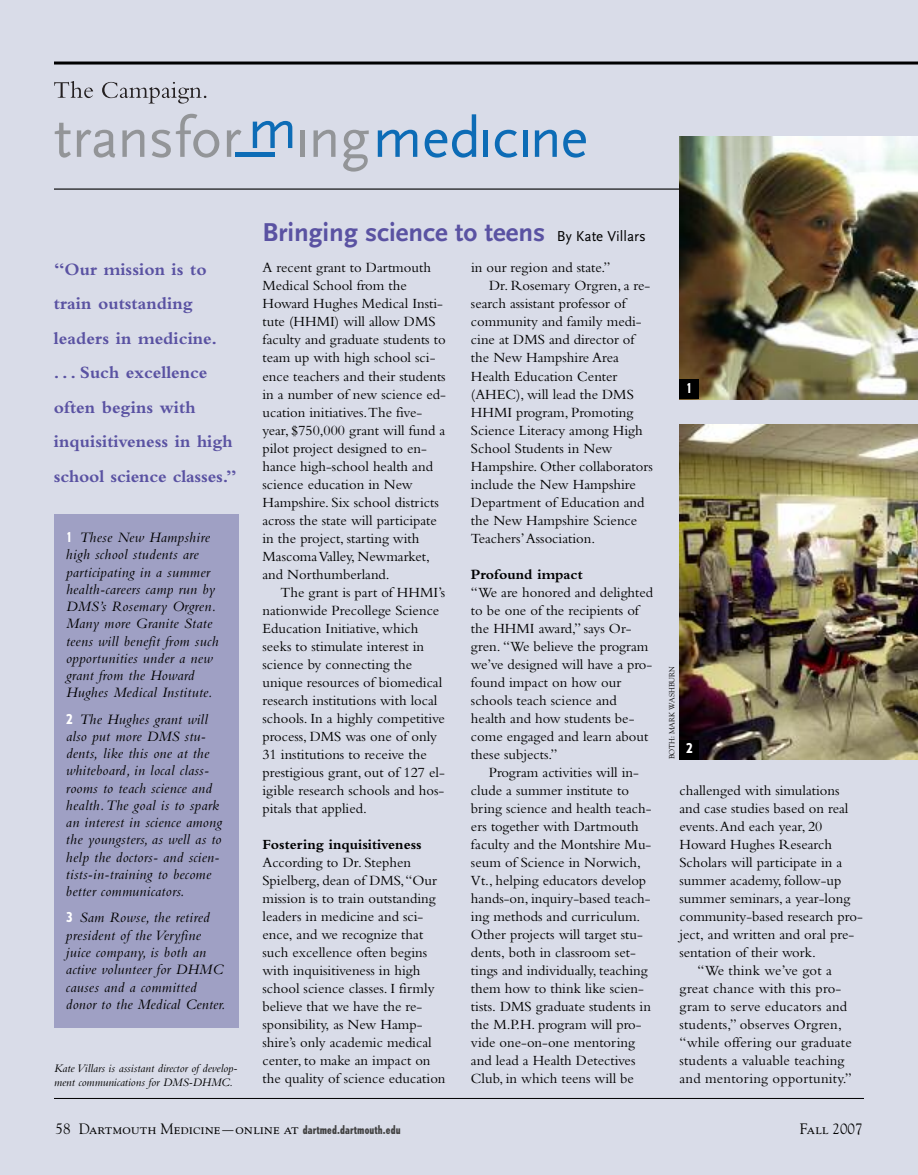
<style>
.page{position:relative;width:918px;height:1175px;background:#fff}
.page>*{position:absolute;margin:0;border:0;box-sizing:border-box;transform-origin:0 0}
.t1{font:700 27px "Scala Sans";color:#5a52a2}
.t2{font:700 18px/34.5px "Bembo";color:#5a52a2}
.t3{font:italic 15px/17.2px "Bembo";letter-spacing:.02em;color:#000}
.t4{font:15px "Goudy SC";color:#000}
.t5{font:14.7px/18px "Bembo";color:#000}
.t6{font:700 14.7px "Bembo";color:#000}
.t7{font:800 condensed 13.5px "Tempo";color:#fff}
.t8{font:italic 12px/13.5px "Bembo";color:#000}
.t9{font:7.5px "Goudy";color:#000}
.s1{font-family:"Tempo";font-weight:800;font-style:normal;font-stretch:condensed;font-size:13.5px;color:#fff}
.s2{font-weight:400;font-size:15px;color:#000}
.s3{font-family:"Goudy"}
.s4{font-family:"Tempo";font-weight:800;font-stretch:condensed;font-size:12px;color:#404040}
</style>
<div class="page">
<div style="left:0;top:0;width:918px;height:1174px;background:#d9dce8"></div>
<hr style="left:54px;top:1098px;width:810px;height:1px;background:#000">
<hr style="left:54px;top:62px;width:864px;height:2px;background:#000">
<hr style="left:54px;top:188px;width:864px;height:2px;background:#000">
<svg style="left:253px;top:121px;width:39px;height:27px"></svg>
<div style="left:236px;top:152px;width:39px;height:5px;background:#0d6cb6"></div>
<svg style="left:55px;top:123px;width:16px;height:35px"></svg>
<svg style="left:77px;top:130px;width:38px;height:28px"></svg>
<svg style="left:122px;top:130px;width:22px;height:27px"></svg>
<svg style="left:152px;top:114px;width:67px;height:44px"></svg>
<svg style="left:227px;top:130px;width:15px;height:27px"></svg>
<hr style="left:300px;top:130px;width:4px;height:27px;background:#939598">
<svg style="left:314px;top:130px;width:22px;height:27px"></svg>
<svg style="left:343px;top:130px;width:26px;height:42px"></svg>
<svg style="left:378px;top:130px;width:39px;height:27px"></svg>
<svg style="left:425px;top:114px;width:51px;height:44px"></svg>
<hr style="left:484px;top:130px;width:4px;height:27px;background:#0d6cb6">
<svg style="left:495px;top:130px;width:22px;height:28px"></svg>
<div style="left:523px;top:130px;width:5px;height:27px;background:#0d6cb6"></div>
<svg style="left:535px;top:130px;width:22px;height:27px"></svg>
<svg style="left:563px;top:130px;width:23px;height:28px"></svg>
<svg style="left:54px;top:81px;width:39px;height:17px"></svg>
<svg style="left:102px;top:82px;width:104px;height:22px"></svg>
<img style="left:680px;top:136px;width:238px;height:263px">
<div style="left:680px;top:380px;width:19px;height:19px;background:#000"></div>
<img style="left:680px;top:424px;width:238px;height:335px">
<div style="left:680px;top:740px;width:19px;height:19px;background:#000"></div>
<div style="left:54px;top:514px;width:184px;height:514px;background:#9fa0c4"></div>
<p class="t2" style="left:54px;top:253px;width:184px">“Our mission is to train outstanding leaders in medicine. ... Such excellence often begins with inquisitiveness in high school science classes.”</p>
<p class="t3" style="left:66px;top:530px;width:154px"><span class="s1">1</span> These New Hampshire high school students are participating in a summer health-careers camp run by<br>DMS’s Rosemary Orgren.<br>Many more Granite State teens will benefit from such opportunities under a new grant from the Howard<br>Hughes Medical Institute.</p>
<p class="t3" style="left:66px;top:711px;width:158px"><span class="s1">2</span> The Hughes grant will also put more DMS stu&shy;dents, like this one at the whiteboard, in local class&shy;rooms to teach science and health.The goal is to spark an interest in science among the youngsters, as well as to help the doctors- and scien&shy;tists-in-training to become better communicators.</p>
<p class="t3" style="left:66px;top:910px;width:161px"><span class="s1">3</span> Sam Rowse, the retired president of the Veryfine juice company, is both an active volunteer for DHMC causes and a committed donor to the Medical Center.</p>
<p class="t8" style="left:54px;top:1062px;width:185px">Kate Villars is assistant director of develop&shy;ment communications for DMS-DHMC.</p>
<h1 class="t1" style="left:262px;top:223px;width:385px">Bringing science to teens <span class="s2">By Kate Villars</span></h1>
<p class="t5" style="left:262px;top:260px;width:185px">A recent grant to Dartmouth<br>Medical School from the<br>Howard Hughes Medical Insti&shy;tute (HHMI) will allow DMS faculty and graduate students to team up with high school sci&shy;ence teachers and their students in a number of new science ed&shy;ucation initiatives.The five&shy;year, $750,000 grant will fund a pilot project designed to en&shy;hance high-school health and science education in New<br>Hampshire. Six school districts across the state will participate in the project, starting with<br>MascomaValley, Newmarket, and Northumberland.</p>
<p class="t5" style="left:262px;top:584px;width:184px;text-indent:18px">The grant is part of HHMI’s nationwide Precollege Science<br>Education Initiative, which seeks to stimulate interest in science by connecting the unique resources of biomedical research institutions with local schools. In a highly competitive process, DMS was one of only<br>31 institutions to receive the prestigious grant, out of 127 el&shy;igible research schools and hos&shy;pitals that applied.</p>
<p class="t6" style="left:262px;top:839px;width:161px">Fostering inquisitiveness</p>
<p class="t5" style="left:262px;top:854px;width:185px">According to Dr. Stephen<br>Spielberg, dean of DMS,“Our mission is to train outstanding leaders in medicine and sci&shy;ence, and we recognize that such excellence often begins with inquisitiveness in high school science classes. I firmly believe that we have the re&shy;sponsibility, as New Hamp&shy;shire’s only academic medical center, to make an impact on the quality of science education</p>
<p class="t5" style="left:471px;top:260px;width:141px">in our region and state.”</p>
<p class="t5" style="left:489px;top:278px;width:163px">Dr. Rosemary Orgren, a re-</p>
<p class="t5" style="left:471px;top:296px;width:156px">search assistant professor of</p>
<p class="t5" style="left:471px;top:314px;width:172px">community and family medi-</p>
<p class="t5" style="left:471px;top:332px;width:165px">cine at DMS and director of</p>
<p class="t5" style="left:471px;top:350px;width:149px">the New Hampshire Area</p>
<p class="t5" style="left:471px;top:368px;width:148px">Health Education Center</p>
<p class="t5" style="left:471px;top:386px;width:164px">(AHEC), will lead the DMS</p>
<p class="t5" style="left:471px;top:404px;width:164px">HHMI program, Promoting</p>
<p class="t5" style="left:471px;top:422px;width:173px">Science Literacy among High</p>
<p class="t5" style="left:471px;top:440px;width:143px">School Students in New</p>
<p class="t5" style="left:471px;top:458px;width:184px">Hampshire. Other collaborators</p>
<p class="t5" style="left:471px;top:476px;width:166px">include the New Hampshire</p>
<p class="t5" style="left:471px;top:494px;width:175px">Department of Education and</p>
<p class="t5" style="left:471px;top:512px;width:168px">the New Hampshire Science</p>
<p class="t5" style="left:471px;top:530px;width:126px">Teachers’Association.</p>
<p class="t6" style="left:471px;top:569px;width:113px">Profound impact</p>
<p class="t5" style="left:471px;top:584px;width:184px">“We are honored and delighted to be one of the recipients of the HHMI award,” says Or&shy;gren. “We believe the program we’ve designed will have a pro&shy;found impact on how our schools teach science and health and how students be&shy;come engaged and learn about these subjects.”</p>
<p class="t5" style="left:471px;top:764px;width:182px;text-indent:18px">Program activities will in&shy;clude a summer institute to bring science and health teach&shy;ers together with Dartmouth faculty and the Montshire Mu&shy;seum of Science in Norwich,<br>Vt., helping educators develop hands-on, inquiry-based teach&shy;ing methods and curriculum.<br>Other projects will target stu&shy;dents, both in classroom set&shy;tings and individually, teaching them how to think like scien&shy;tists. DMS graduate students in the M.P.H. program will pro&shy;vide one-on-one mentoring and lead a Health Detectives<br>Club, in which teens will be</p>
<p class="t7" style="left:686px;top:383px;width:8px">1</p>
<p class="t9" style="left:668px;top:759px;width:95px;rotate:-90deg">BOTH: MARK WASHBURN</p>
<p class="t7" style="left:686px;top:743px;width:8px">2</p>
<p class="t5" style="left:679px;top:782px;width:162px">challenged with simulations</p>
<p class="t5" style="left:679px;top:800px;width:170px">and case studies based on real</p>
<p class="t5" style="left:679px;top:818px;width:144px">events.And each year, 20</p>
<p class="t5" style="left:679px;top:836px;width:154px">Howard Hughes Research</p>
<p class="t5" style="left:679px;top:854px;width:164px">Scholars will participate in a</p>
<p class="t5" style="left:679px;top:872px;width:163px">summer academy, follow-up</p>
<p class="t5" style="left:679px;top:890px;width:172px">summer seminars, a year-long</p>
<p class="t5" style="left:679px;top:908px;width:185px">community-based research pro-</p>
<p class="t5" style="left:679px;top:926px;width:176px">ject, and written and oral pre-</p>
<p class="t5" style="left:679px;top:944px;width:138px">sentation of their work.</p>
<p class="t5" style="left:697px;top:962px;width:136px">“We think we’ve got a</p>
<p class="t5" style="left:679px;top:980px;width:163px">great chance with this pro-</p>
<p class="t5" style="left:679px;top:998px;width:169px">gram to serve educators and</p>
<p class="t5" style="left:679px;top:1016px;width:164px">students,” observes Orgren,</p>
<p class="t5" style="left:679px;top:1034px;width:174px">“while offering our graduate</p>
<p class="t5" style="left:679px;top:1052px;width:167px">students a valuable teaching</p>
<p class="t5" style="left:679px;top:1070px;width:174px">and mentoring opportunity.”</p>
<p class="t4" style="left:56px;top:1122px;width:347px"><span class="s3">58</span> Dartmouth Medicine—online at <span class="s4">dartmed.dartmouth.edu</span></p>
<p class="t4" style="left:800px;top:1122px;width:64px">Fall <span class="s3">2007</span></p>
</div>
